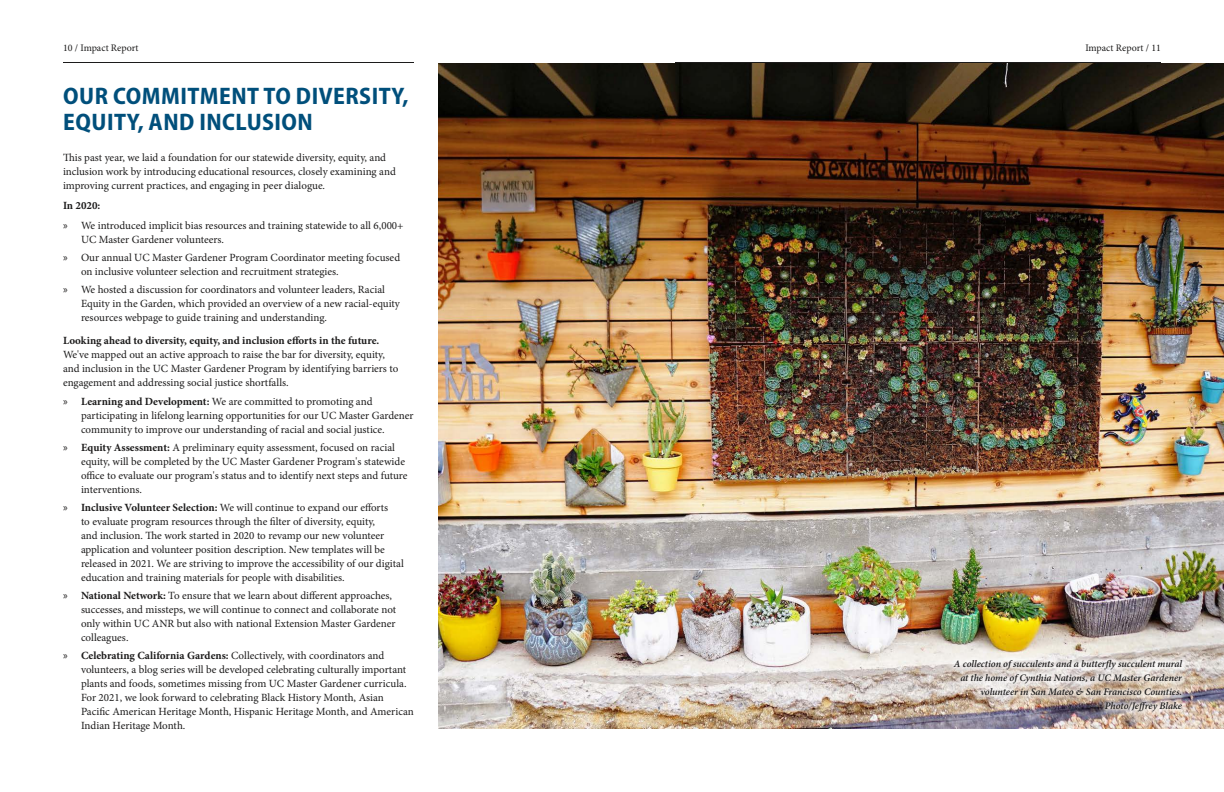
<style>
.page{position:relative;width:1224px;height:792px;background:#fff}
.page>*{position:absolute;margin:0;border:0;box-sizing:border-box;transform-origin:0 0}
.Header_2{font:700 semi-condensed 24px/26px "Myriad Pro";letter-spacing:.02em;color:#004f7b}
.Paragraph_1_after_bu{font:11px/14px "Minion Pro";color:#1c1b1b}
.Paragraph_1{font:11px/14px "Minion Pro";color:#1c1b1b}
.Paragraph_1-2{font:700 11px "Minion Pro";color:#1c1b1b}
.t1{font:italic 600 10px/14px "Minion Pro";letter-spacing:-.005em;color:#1c1b1b;text-align:right}
.t2{font:10px "Minion Pro";color:#1c1b1b}
.s1{font-family:"Myriad Pro"}
.s2{font-weight:700}
</style>
<div class="page">
<hr style="left:675px;top:62px;width:486px;height:1px;background:#1c1b1b">
<img style="left:438px;top:63px;width:786px;height:666px">
<div style="left:947px;top:653px;width:242px;height:65px;background:#fff;opacity:.7"></div>
<hr style="left:63px;top:62px;width:351px;height:1px;background:#1c1b1b">
<p class="t2" style="left:63px;top:41px;width:77px">10 / Impact Report</p>
<p class="t2" style="left:1085px;top:41px;width:77px">Impact Report / 11</p>
<h2 class="Header_2" style="left:63px;top:82px;width:347px">OUR COMMITMENT TO DIVERSITY,<br>EQUITY, AND INCLUSION</h2>
<p class="Paragraph_1" style="left:63px;top:151px;width:334px">This past year, we laid a foundation for our statewide diversity, equity, and inclusion work by introducing educational resources, closely examining and improving current practices, and engaging in peer dialogue.</p>
<p class="Paragraph_1-2" style="left:63px;top:198px;width:39px">In 2020:</p>
<p class="Paragraph_1_after_bu" style="left:81px;top:218px;width:324px;text-indent:-18px"><span class="s1">»</span> We introduced implicit bias resources and training statewide to all 6,000+<br>UC Master Gardener volunteers.</p>
<p class="Paragraph_1_after_bu" style="left:81px;top:250px;width:321px;text-indent:-18px"><span class="s1">»</span> Our annual UC Master Gardener Program Coordinator meeting focused on inclusive volunteer selection and recruitment strategies.</p>
<p class="Paragraph_1_after_bu" style="left:81px;top:282px;width:321px;text-indent:-18px"><span class="s1">»</span> We hosted a discussion for coordinators and volunteer leaders, Racial<br>Equity in the Garden, which provided an overview of a new racial-equity resources webpage to guide training and understanding.</p>
<p class="Paragraph_1_after_bu" style="left:63px;top:333px;width:337px"><span class="s2">Looking ahead to diversity, equity, and inclusion efforts in the future.<br></span>We've mapped out an active approach to raise the bar for diversity, equity, and inclusion in the UC Master Gardener Program by identifying barriers to engagement and addressing social justice shortfalls.</p>
<p class="Paragraph_1_after_bu" style="left:81px;top:395px;width:334px;text-indent:-18px"><span class="s1">»</span> <span class="s2">Learning and Development:</span> We are committed to promoting and participating in lifelong learning opportunities for our UC Master Gardener community to improve our understanding of racial and social justice.</p>
<p class="Paragraph_1_after_bu" style="left:81px;top:441px;width:328px;text-indent:-18px"><span class="s1">»</span> <span class="s2">Equity Assessment:</span> A preliminary equity assessment, focused on racial equity, will be completed by the UC Master Gardener Program's statewide office to evaluate our program's status and to identify next steps and future interventions.</p>
<p class="Paragraph_1_after_bu" style="left:81px;top:501px;width:324px;text-indent:-18px"><span class="s1">»</span> <span class="s2">Inclusive Volunteer Selection:</span> We will continue to expand our efforts<br>to evaluate program resources through the filter of diversity, equity,<br>and inclusion. The work started in 2020 to revamp our new volunteer application and volunteer position description. New templates will be released in 2021. We are striving to improve the accessibility of our digital education and training materials for people with disabilities.</p>
<p class="Paragraph_1_after_bu" style="left:81px;top:589px;width:317px;text-indent:-18px"><span class="s1">»</span> <span class="s2">National Network:</span> To ensure that we learn about different approaches, successes, and missteps, we will continue to connect and collaborate not only within UC ANR but also with national Extension Master Gardener colleagues.</p>
<p class="Paragraph_1_after_bu" style="left:81px;top:649px;width:334px;text-indent:-18px"><span class="s1">»</span> <span class="s2">Celebrating California Gardens:</span> Collectively, with coordinators and volunteers, a blog series will be developed celebrating culturally important plants and foods, sometimes missing from UC Master Gardener curricula.<br>For 2021, we look forward to celebrating Black History Month, Asian Pacific American Heritage Month, Hispanic Heritage Month, and American Indian Heritage Month.</p>
<p class="t1" style="left:954px;top:657px;width:230px">A collection of succulents and a butterfly succulent mural at the home of Cynthia Nations, a UC Master Gardener volunteer in San Mateo &amp; San Francisco Counties.<br>Photo/Jeffrey Blake</p>
</div>
